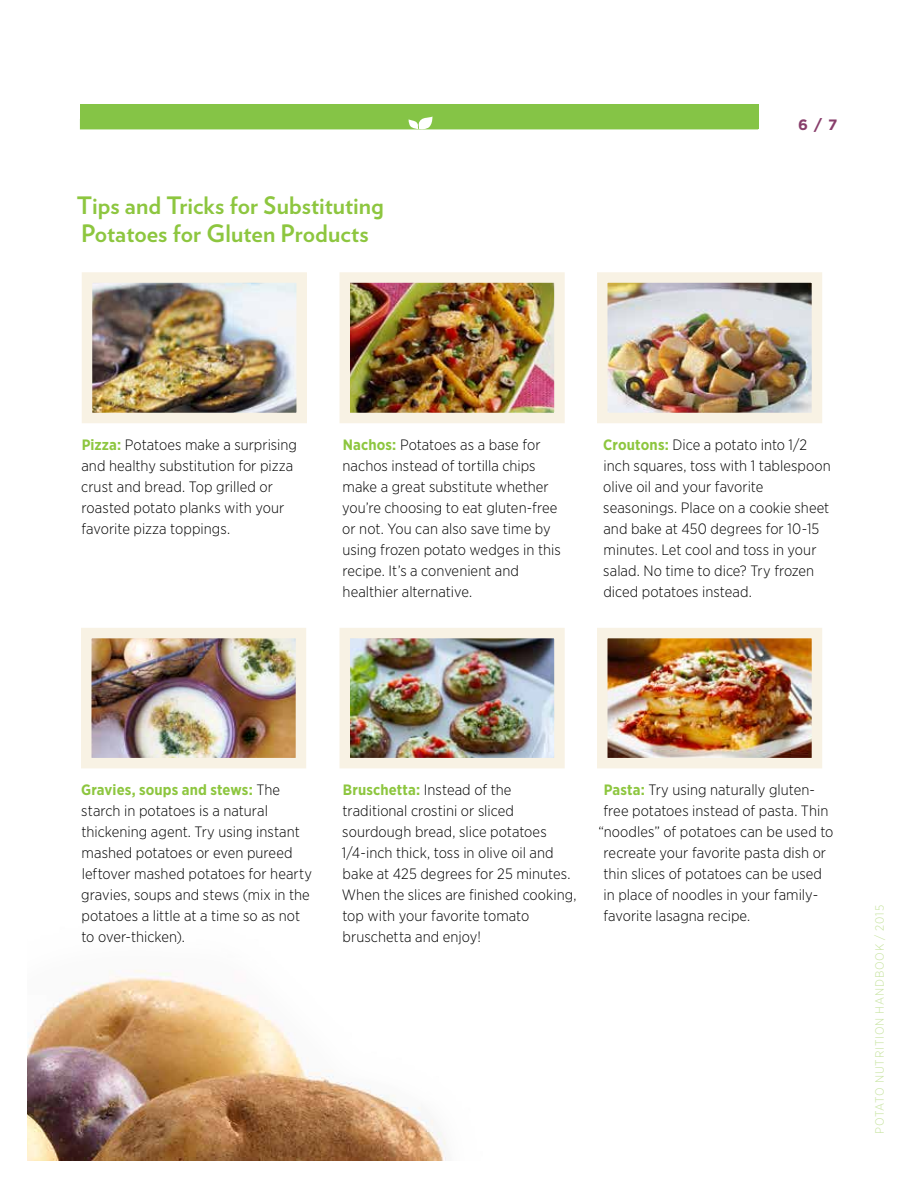
<style>
.page{position:relative;width:918px;height:1188px;background:#fff}
.page>*{position:absolute;margin:0;border:0;box-sizing:border-box;transform-origin:0 0}
.t1{font:700 24px/28.5px "Verlag";color:#8dc63f}
.t2{font:300 15px/21px "Gotham Narrow";color:#000}
.t3{font:700 15px "Gotham";color:#883e6b}
.t4{font:300 12px "Gotham Narrow";letter-spacing:.07em;color:#c6e39f}
.s1{font-weight:700;color:#8dc63f}
</style>
<div class="page">
<img style="left:27px;top:104px;width:506px;height:1057px">
<img style="left:93px;top:283px;width:203px;height:129px">
<div style="left:82px;top:272px;width:225px;height:151px;border:10px solid #f8f2e4"></div>
<img style="left:608px;top:283px;width:203px;height:129px">
<div style="left:597px;top:272px;width:225px;height:151px;border:10px solid #f8f2e4"></div>
<img style="left:92px;top:639px;width:203px;height:118px">
<div style="left:81px;top:628px;width:225px;height:140px;border:10px solid #f8f2e4"></div>
<img style="left:350px;top:639px;width:204px;height:118px">
<div style="left:339px;top:628px;width:226px;height:140px;border:10px solid #f8f2e4"></div>
<img style="left:608px;top:639px;width:203px;height:118px">
<div style="left:597px;top:628px;width:225px;height:140px;border:10px solid #f8f2e4"></div>
<img style="left:350px;top:283px;width:204px;height:129px">
<div style="left:339px;top:272px;width:226px;height:151px;border:10px solid #f8f2e4"></div>
<div style="left:80px;top:105px;width:678px;height:24px;background:#85c446"></div>
<svg style="left:409px;top:116px;width:23px;height:14px"></svg>
<h1 class="t1" style="left:77px;top:189px;width:309px">Tips and Tricks for Substituting<br>Potatoes for Gluten Products</h1>
<p class="t3" style="left:798px;top:115px;width:41px">6 / 7</p>
<p class="t2" style="left:81px;top:434px;width:217px"><span class="s1">Pizza:</span> Potatoes make a surprising and healthy substitution for pizza crust and bread. Top grilled or roasted potato planks with your favorite pizza toppings.</p>
<p class="t2" style="left:342px;top:434px;width:220px"><span class="s1">Nachos:</span> Potatoes as a base for nachos instead of tortilla chips make a great substitute whether you’re choosing to eat gluten-free or not. You can also save time by using frozen potato wedges in this recipe. It’s a convenient and healthier alternative.</p>
<p class="t2" style="left:603px;top:434px;width:229px"><span class="s1">Croutons:</span> Dice a potato into 1/2 inch squares, toss with 1 tablespoon olive oil and your favorite seasonings. Place on a cookie sheet and bake at 450 degrees for 10-15 minutes. Let cool and toss in your salad. No time to dice? Try frozen diced potatoes instead.</p>
<p class="t2" style="left:81px;top:779px;width:233px"><span class="s1">Gravies, soups and stews:</span> The starch in potatoes is a natural thickening agent. Try using instant mashed potatoes or even pureed leftover mashed potatoes for hearty gravies, soups and stews (mix in the potatoes a little at a time so as not to over-thicken).</p>
<p class="t2" style="left:342px;top:779px;width:236px"><span class="s1">Bruschetta:</span> Instead of the traditional crostini or sliced sourdough bread, slice potatoes<br>1/4-inch thick, toss in olive oil and bake at 425 degrees for 25 minutes.<br>When the slices are finished cooking, top with your favorite tomato bruschetta and enjoy!</p>
<p class="t2" style="left:604px;top:779px;width:213px"><span class="s1">Pasta:</span> Try using naturally gluten-</p>
<p class="t2" style="left:603px;top:800px;width:227px">free potatoes instead of pasta. Thin</p>
<p class="t2" style="left:598px;top:821px;width:237px">“noodles” of potatoes can be used to</p>
<p class="t2" style="left:604px;top:842px;width:224px">recreate your favorite pasta dish or</p>
<p class="t2" style="left:603px;top:863px;width:220px">thin slices of potatoes can be used</p>
<p class="t2" style="left:604px;top:884px;width:216px">in place of noodles in your family-</p>
<p class="t2" style="left:603px;top:905px;width:148px">favorite lasagna recipe.</p>
<p class="t4" style="left:872px;top:1134px;width:230px;rotate:-90deg">POTATO NUTRITION HANDBOOK / 2015</p>
</div>
